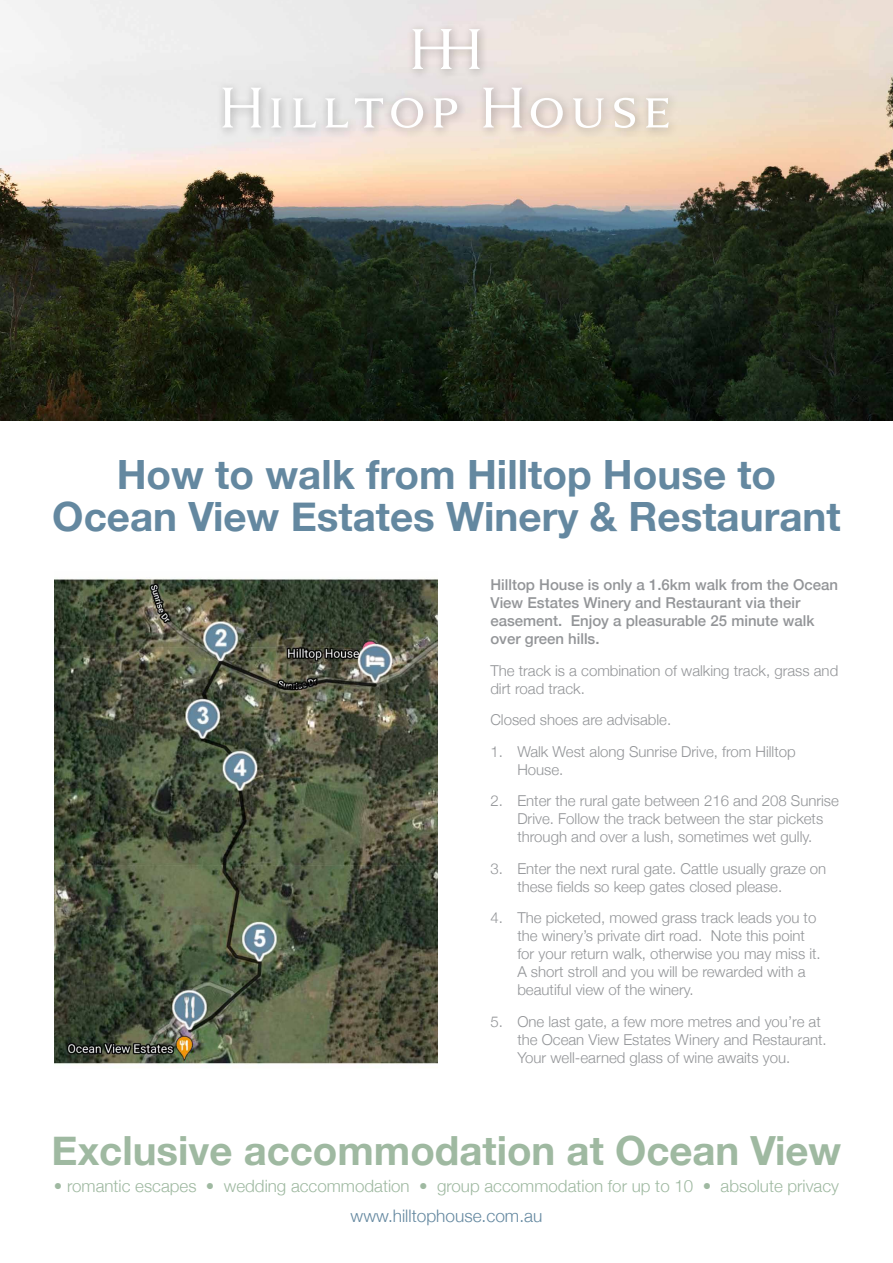
<style>
.page{position:relative;width:893px;height:1263px;background:#fff}
.page>*{position:absolute;margin:0;border:0;box-sizing:border-box;transform-origin:0 0}
.t1{font:700 40.35px/42px "Helvetica Neue";color:#6488a0;text-align:center}
.t2{font:700 40.2px "Helvetica Neue";color:#9fb9a1}
.t3{font:300 17.25px "Helvetica Neue";color:#6488a0}
.t4{font:300 16.95px "Helvetica Neue";color:#9fb9a1}
.t5{font:300 15px/18px "Helvetica Neue";color:#939598}
.t6{font:500 15px/18px "Helvetica Neue";color:#939598}
</style>
<div class="page">
<img style="left:0;top:0;width:893px;height:421px">
<div style="left:216px;top:21px;width:463px;height:118px;background:#000;opacity:.3"></div>
<svg style="left:222px;top:88px;width:39px;height:40px"></svg>
<svg style="left:271px;top:98px;width:10px;height:30px"></svg>
<svg style="left:293px;top:98px;width:23px;height:30px"></svg>
<svg style="left:325px;top:98px;width:23px;height:30px"></svg>
<svg style="left:355px;top:98px;width:28px;height:30px"></svg>
<svg style="left:391px;top:98px;width:32px;height:30px"></svg>
<svg style="left:434px;top:98px;width:23px;height:30px"></svg>
<svg style="left:483px;top:88px;width:39px;height:40px"></svg>
<svg style="left:531px;top:98px;width:32px;height:30px"></svg>
<svg style="left:573px;top:98px;width:31px;height:30px"></svg>
<svg style="left:614px;top:98px;width:21px;height:30px"></svg>
<svg style="left:646px;top:98px;width:23px;height:30px"></svg>
<svg style="left:413px;top:29px;width:67px;height:40px"></svg>
<img style="left:54px;top:578px;width:384px;height:486px">
<h1 class="t1" style="left:52px;top:455px;width:790px">How to walk from Hilltop House to<br>Ocean View Estates Winery &amp; Restaurant</h1>
<p class="t6" style="left:490px;top:575px;width:349px">Hilltop House is only a 1.6km walk from the Ocean View Estates Winery and Restaurant via their easement. Enjoy a pleasurable 25 minute walk over green hills.</p>
<p class="t5" style="left:490px;top:660px;width:349px">The track is a combination of walking track, grass and dirt road track.</p>
<p class="t5" style="left:490px;top:710px;width:182px">Closed shoes are advisable.</p>
<p class="t5" style="left:517px;top:741px;width:280px;text-indent:-27px">1. Walk West along Sunrise Drive, from Hilltop<br>House.</p>
<p class="t5" style="left:517px;top:791px;width:323px;text-indent:-27px">2. Enter the rural gate between 216 and 208 Sunrise<br>Drive. Follow the track between the star pickets through and over a lush, sometimes wet gully.</p>
<p class="t5" style="left:517px;top:858px;width:310px;text-indent:-27px">3. Enter the next rural gate. Cattle usually graze on these fields so keep gates closed please.</p>
<p class="t5" style="left:517px;top:908px;width:305px;text-indent:-27px">4. The picketed, mowed grass track leads you to the winery’s private dirt road. Note this point for your return walk, otherwise you may miss it.<br>A short stroll and you will be rewarded with a beautiful view of the winery.</p>
<p class="t5" style="left:517px;top:1011px;width:311px;text-indent:-27px">5. One last gate, a few more metres and you’re at the Ocean View Estates Winery and Restaurant.<br>Your well-earned glass of wine awaits you.</p>
<h2 class="t2" style="left:52px;top:1119px;width:791px">Exclusive accommodation at Ocean View</h2>
<p class="t4" style="left:54px;top:1172px;width:786px">• romantic escapes • wedding accommodation • group accommodation for up to 10 • absolute privacy</p>
<p class="t3" style="left:351px;top:1202px;width:193px">www.hilltophouse.com.au</p>
</div>
